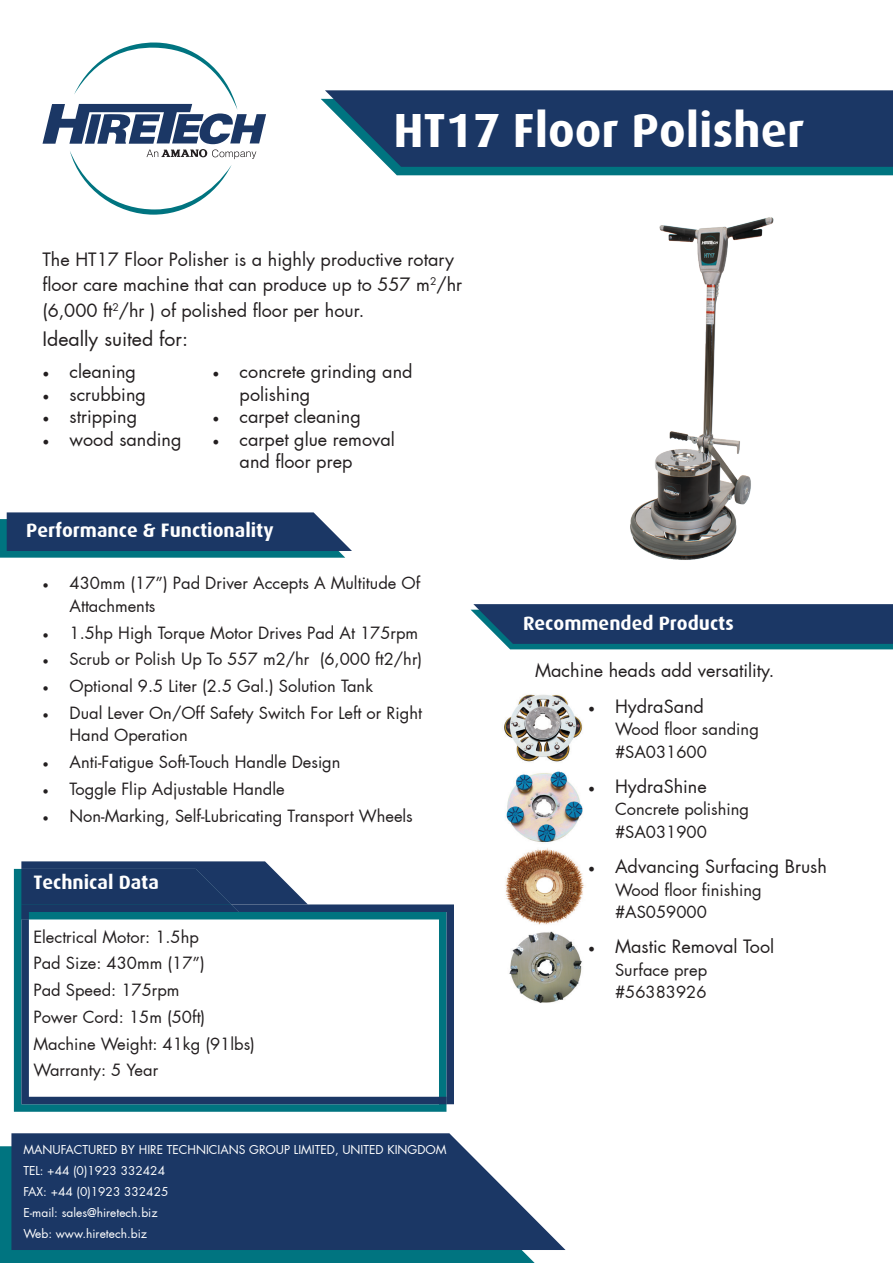
<style>
.page{position:relative;width:893px;height:1263px;background:#fff}
.page>*{position:absolute;margin:0;border:0;box-sizing:border-box;transform-origin:0 0}
.t1{font:700 48px "Dax";color:#fff}
.t2{font:700 19.5px "Dax";color:#fff}
.t3{font:19.5px "Futura";color:#231f20}
.t4{font:18px/25.5px "Futura";color:#231f20}
.t5{font:16.5px/22.5px "Futura";color:#231f20}
.t6{font:12px "Futura";color:#fff}
.s1{font-family:"Minion Pro"}
</style>
<div class="page">
<svg style="left:43px;top:42px;width:223px;height:173px"></svg>
<svg style="left:321px;top:90px;width:572px;height:85px;background:#274a71"></svg>
<img style="left:630px;top:217px;width:144px;height:343px">
<svg style="left:14px;top:912px;width:432px;height:200px;background:#0a7783"></svg>
<svg style="left:308px;top:904px;width:146px;height:200px;background:#24406c"></svg>
<svg style="left:21px;top:912px;width:425px;height:192px"></svg>
<svg style="left:14px;top:861px;width:294px;height:51px;background:#2a4770"></svg>
<svg style="left:471px;top:604px;width:422px;height:45px;background:#22476f"></svg>
<svg style="left:0;top:512px;width:352px;height:46px;background:#254d73"></svg>
<div style="left:0;top:1146px;width:535px;height:117px;background:#007480"></div>
<svg style="left:11px;top:1133px;width:555px;height:117px;background:#334c75"></svg>
<img style="left:504px;top:694px;width:80px;height:309px">
<p class="t1" style="left:393px;top:103px;width:413px">HT17 Floor Polisher</p>
<p class="t4" style="left:43px;top:246px;width:421px">The HT17 Floor Polisher is a highly productive rotary floor care machine that can produce up to 557 m<sup>2</sup>/hr (6,000 ft<sup>2</sup>/hr ) of polished floor per hour.</p>
<p class="t3" style="left:43px;top:327px;width:147px">Ideally suited for:</p>
<p class="t4" style="left:43px;top:359px;width:95px"><span class="s1">•</span> cleaning</p>
<p class="t4" style="left:43px;top:382px;width:105px"><span class="s1">•</span> scrubbing</p>
<p class="t4" style="left:43px;top:404px;width:96px"><span class="s1">•</span> stripping</p>
<p class="t4" style="left:43px;top:427px;width:140px"><span class="s1">•</span> wood sanding</p>
<p class="t4" style="left:240px;top:361px;width:174px;line-height:22.5px;text-indent:-27px"><span class="s1">•</span> concrete grinding and polishing</p>
<p class="t4" style="left:213px;top:404px;width:150px"><span class="s1">•</span> carpet cleaning</p>
<p class="t4" style="left:240px;top:428px;width:157px;line-height:22.5px;text-indent:-27px"><span class="s1">•</span> carpet glue removal and floor prep</p>
<p class="t2" style="left:26px;top:519px;width:249px">Performance &amp; Functionality</p>
<p class="t5" style="left:70px;top:572px;width:352px;text-indent:-27px"><span class="s1">•</span> 430mm (17”) Pad Driver Accepts A Multitude Of<br>Attachments</p>
<p class="t5" style="left:43px;top:621px;width:377px"><span class="s1">•</span> 1.5hp High Torque Motor Drives Pad At 175rpm</p>
<p class="t5" style="left:43px;top:648px;width:381px"><span class="s1">•</span> Scrub or Polish Up To 557 m2/hr (6,000 ft2/hr)</p>
<p class="t5" style="left:43px;top:675px;width:332px"><span class="s1">•</span> Optional 9.5 Liter (2.5 Gal.) Solution Tank</p>
<p class="t5" style="left:70px;top:702px;width:354px;text-indent:-27px"><span class="s1">•</span> Dual Lever On/Off Safety Switch For Left or Right<br>Hand Operation</p>
<p class="t5" style="left:43px;top:751px;width:300px"><span class="s1">•</span> Anti-Fatigue Soft-Touch Handle Design</p>
<p class="t5" style="left:43px;top:778px;width:244px"><span class="s1">•</span> Toggle Flip Adjustable Handle</p>
<p class="t5" style="left:43px;top:804px;width:372px"><span class="s1">•</span> Non-Marking, Self-Lubricating Transport Wheels</p>
<p class="t2" style="left:33px;top:872px;width:127px">Technical Data</p>
<p class="t5" style="left:33px;top:925px;width:167px">Electrical Motor: 1.5hp</p>
<p class="t5" style="left:33px;top:952px;width:173px">Pad Size: 430mm (17”)</p>
<p class="t5" style="left:33px;top:979px;width:148px">Pad Speed: 175rpm</p>
<p class="t5" style="left:33px;top:1006px;width:173px">Power Cord: 15m (50ft)</p>
<p class="t5" style="left:33px;top:1032px;width:223px">Machine Weight: 41kg (91lbs)</p>
<p class="t5" style="left:33px;top:1059px;width:126px">Warranty: 5 Year</p>
<p class="t6" style="left:23px;top:1142px;width:425px">MANUFACTURED BY HIRE TECHNICIANS GROUP LIMITED, UNITED KINGDOM</p>
<p class="t6" style="left:23px;top:1163px;width:143px">TEL: +44 (0)1923 332424</p>
<p class="t6" style="left:23px;top:1184px;width:147px">FAX: +44 (0)1923 332425</p>
<p class="t6" style="left:23px;top:1205px;width:136px">E-mail: sales@hiretech.biz</p>
<p class="t6" style="left:23px;top:1226px;width:125px">Web: www.hiretech.biz</p>
<p class="t2" style="left:523px;top:612px;width:212px">Recommended Products</p>
<p class="t4" style="left:535px;top:658px;width:241px">Machine heads add versatility.</p>
<p class="t4" style="left:588px;top:693px;width:117px"><span class="s1">•</span> HydraSand</p>
<p class="t5" style="left:615px;top:718px;width:145px">Wood floor sanding #SA031600</p>
<p class="t4" style="left:588px;top:773px;width:120px"><span class="s1">•</span> HydraShine</p>
<p class="t5" style="left:615px;top:798px;width:136px">Concrete polishing #SA031900</p>
<p class="t4" style="left:588px;top:854px;width:240px"><span class="s1">•</span> Advancing Surfacing Brush</p>
<p class="t5" style="left:615px;top:878px;width:148px">Wood floor finishing #AS059000</p>
<p class="t4" style="left:588px;top:934px;width:188px"><span class="s1">•</span> Mastic Removal Tool</p>
<p class="t5" style="left:615px;top:959px;width:94px">Surface prep #56383926</p>
</div>
